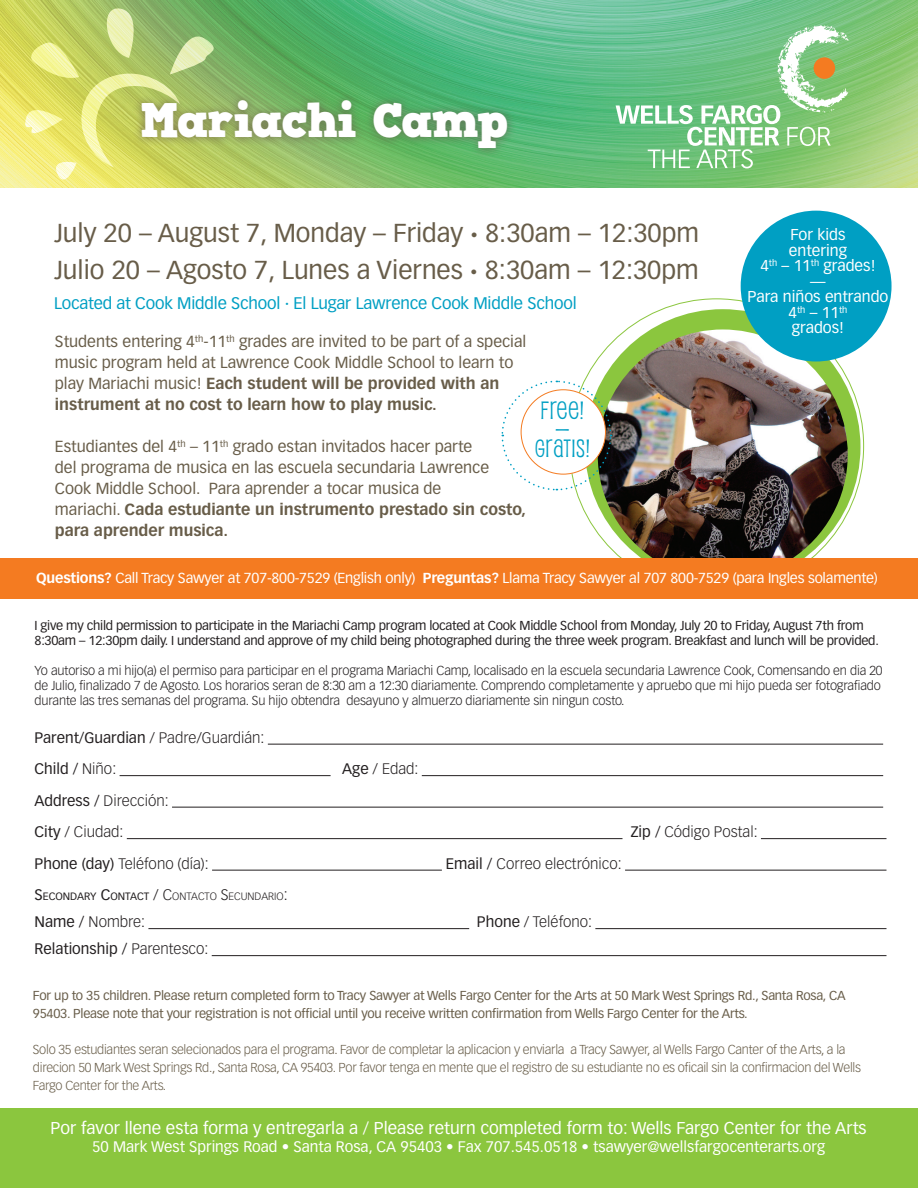
<style>
.page{position:relative;width:918px;height:1188px;background:#fff}
.page>*{position:absolute;margin:0;border:0;box-sizing:border-box;transform-origin:0 0}
.t1{font:48px "HVD Comic Serif Pro";letter-spacing:-.035em;color:#fff}
.t2{font:25.5px/37.5px "Vectora LT Std";color:#685d49}
.t3{font:24.6px/18.9px "Pupcat Rg";letter-spacing:.035em;color:#009fc3;text-align:center}
.t4{font:16.8px "Vectora LT Std";color:#fff}
.t5{font:16.5px "Vectora LT Std";letter-spacing:-.01em;color:#009fc3}
.t6{font:15.75px/21px "Vectora LT Std";color:#685d49}
.t7{font:15.45px/15.5px "Vectora LT Std";color:#fff;text-align:center}
.t8{font:300 15px/31.5px "Vectora LT Std";color:#231f20}
.t9{font:15px "Vectora LT Std";color:#fff}
.t10{font:15px/31.5px "Vectora LT Std";color:#231f20}
.t11{font:14.25px "Vectora LT Std";letter-spacing:-.015em;color:#fff}
.t12{font:300 12.75px/15px "Vectora LT Std";letter-spacing:-.01em;color:#231f20}
.t13{font:300 12.75px/18px "Vectora LT Std";letter-spacing:-.02em;color:#685d49}
.t14{font:12.75px/15px "Vectora LT Std";letter-spacing:-.02em;color:#231f20}
.t15{font:12.75px/18px "Vectora LT Std";letter-spacing:-.02em;color:#685d49}
.t16{font:300 10.5px "Vectora LT Std";color:#231f20}
.s1{font-weight:900}
.s2{font-weight:700}
.s3{font-weight:300}
.s4{font-weight:400}
.s5{font-weight:400;font-size:15px}
.s6{font-size:15px}
</style>
<div class="page">
<img style="left:0;top:0;width:917px;height:188px">
<div style="left:0;top:1109px;width:917px;height:79px;background:#8bc63e"></div>
<svg style="left:21px;top:4px;width:199px;height:184px;background:#cad671"></svg>
<div style="left:132px;top:92px;width:385px;height:66px;background:#685d49;opacity:.75"></div>
<svg style="left:616px;top:25px;width:233px;height:143px;background:#85ca90"></svg>
<div style="left:585px;top:309px;width:275px;height:276px;background:#8bc63e;border-radius:50%"></div>
<img style="left:598px;top:329px;width:250px;height:230px">
<div style="left:0;top:559px;width:918px;height:40px;background:#f47b21"></div>
<div style="left:741px;top:211px;width:151px;height:151px;background:#009fc3;border-radius:50%"></div>
<hr style="left:268px;top:744px;width:615px;height:1px;background:#231f20">
<hr style="left:120px;top:775px;width:211px;height:1px;background:#231f20">
<hr style="left:422px;top:775px;width:461px;height:1px;background:#231f20">
<hr style="left:172px;top:807px;width:711px;height:1px;background:#231f20">
<hr style="left:127px;top:838px;width:496px;height:1px;background:#231f20">
<hr style="left:761px;top:838px;width:125px;height:1px;background:#231f20">
<hr style="left:212px;top:870px;width:230px;height:1px;background:#231f20">
<hr style="left:625px;top:870px;width:261px;height:1px;background:#231f20">
<hr style="left:148px;top:928px;width:321px;height:1px;background:#231f20">
<hr style="left:595px;top:928px;width:292px;height:1px;background:#231f20">
<hr style="left:212px;top:955px;width:675px;height:1px;background:#231f20">
<svg style="left:501px;top:380px;width:111px;height:111px"></svg>
<h1 class="t1" style="left:140px;top:84px;width:369px">Mariachi Camp</h1>
<h2 class="t2" style="left:54px;top:214px;width:647px">July 20 – August 7, Monday – Friday <span class="s1">·</span> 8:30am – 12:30pm<br>Julio 20 – Agosto 7, Lunes a Viernes <span class="s1">·</span> 8:30am – 12:30pm</h2>
<p class="t5" style="left:54px;top:293px;width:524px">Located at Cook Middle School · El Lugar Lawrence Cook Middle School</p>
<p class="t6" style="left:55px;top:332px;width:473px">Students entering 4<sup>th</sup>-11<sup>th</sup> grades are invited to be part of a special music program held at Lawrence Cook Middle School to learn to play Mariachi music! <span class="s2">Each student will be provided with an instrument at no cost to learn how to play music.</span></p>
<p class="t6" style="left:55px;top:437px;width:473px">Estudiantes del 4<sup>th</sup> – 11<sup>th</sup> grado estan invitados hacer parte<br>del programa de musica en las escuela secundaria Lawrence Cook Middle School. Para aprender a tocar musica de<br>mariachi. <span class="s2">Cada estudiante un instrumento prestado sin costo, para aprender musica.</span></p>
<h3 class="t3" style="left:535px;top:400px;width:56px">FREE! —<br>GRATIS!</h3>
<p class="t7" style="left:747px;top:227px;width:143px">For kids<br>entering<br>4<sup>th</sup> – 11<sup>th</sup> grades!<br>—<br>Para niños entrando<br>4<sup>th</sup> – 11<sup>th<br></sup>grados!</p>
<p class="t11" style="left:36px;top:569px;width:843px"><span class="s2">Questions?</span> Call Tracy Sawyer at 707-800-7529 (English only) <span class="s2">Preguntas?</span> Llama Tracy Sawyer al 707 800-7529 (para Ingles solamente)</p>
<p class="t14" style="left:34px;top:618px;width:846px">I give my child permission to participate in the Mariachi Camp program located at Cook Middle School from Monday, July 20 to Friday, August 7th from<br>8:30am – 12:30pm daily. I understand and approve of my child being photographed during the three week program. Breakfast and lunch will be provided.</p>
<p class="t12" style="left:34px;top:663px;width:850px">Yo autoriso a mi hijo(a) el permiso para participar en el programa Mariachi Camp, localisado en la escuela secundaria Lawrence Cook, Comensando en dia 20 de Julio, finalizado 7 de Agosto. Los horarios seran de 8:30 am a 12:30 diariamente. Comprendo completamente y apruebo que mi hijo pueda ser fotografiado durante las tres semanas del programa. Su hijo obtendra desayuno y almuerzo diariamente sin ningun costo.</p>
<p class="t10" style="left:34px;top:722px;width:232px">Parent/Guardian <span class="s3">/ Padre/Guardián:<br></span>Child / <span class="s3">Niño:</span></p>
<p class="t8" style="left:34px;top:785px;width:136px"><span class="s4">Address /</span> Dirección:<br><span class="s4">City</span> / Ciudad:</p>
<p class="t8" style="left:342px;top:753px;width:78px"><span class="s4">Age</span> / Edad:</p>
<p class="t8" style="left:34px;top:848px;width:176px"><span class="s4">Phone (day)</span> Teléfono (día):</p>
<p class="t8" style="left:446px;top:848px;width:177px"><span class="s4">Email /</span> Correo electrónico:</p>
<p class="t16" style="left:34px;top:890px;width:255px"><span class="s5">S</span><span class="s4">ECONDARY</span> <span class="s5">C</span><span class="s4">ONTACT</span> <span class="s6">/ C</span>ONTACTO <span class="s6">S</span>ECUNDARIO<span class="s6">:</span></p>
<p class="t8" style="left:34px;top:906px;width:112px"><span class="s4">Name /</span> Nombre:</p>
<p class="t8" style="left:477px;top:906px;width:117px"><span class="s4">Phone</span> / Teléfono:</p>
<p class="t10" style="left:34px;top:933px;width:175px">Relationship / <span class="s3">Parentesco:</span></p>
<p class="t8" style="left:631px;top:816px;width:128px"><span class="s4">Zip /</span> Código Postal:</p>
<p class="t15" style="left:33px;top:987px;width:814px">For up to 35 children. Please return completed form to Tracy Sawyer at Wells Fargo Center for the Arts at 50 Mark West Springs Rd., Santa Rosa, CA<br>95403. Please note that your registration is not official until you receive written confirmation from Wells Fargo Center for the Arts.</p>
<p class="t13" style="left:33px;top:1041px;width:830px">Solo 35 estudiantes seran selecionados para el programa. Favor de completar la aplicacion y enviarla a Tracy Sawyer, al Wells Fargo Canter of the Arts, a la direcion 50 Mark West Springs Rd., Santa Rosa, CA 95403. Por favor tenga en mente que el registro de su estudiante no es oficail sin la confirmacion del Wells<br>Fargo Center for the Arts.</p>
<p class="t4" style="left:51px;top:1118px;width:818px">Por favor llene esta forma y entregarla a / Please return completed form to: Wells Fargo Center for the Arts</p>
<p class="t9" style="left:92px;top:1138px;width:734px">50 Mark West Springs Road • Santa Rosa, CA 95403 • Fax 707.545.0518 • tsawyer@wellsfargocenterarts.org</p>
</div>
